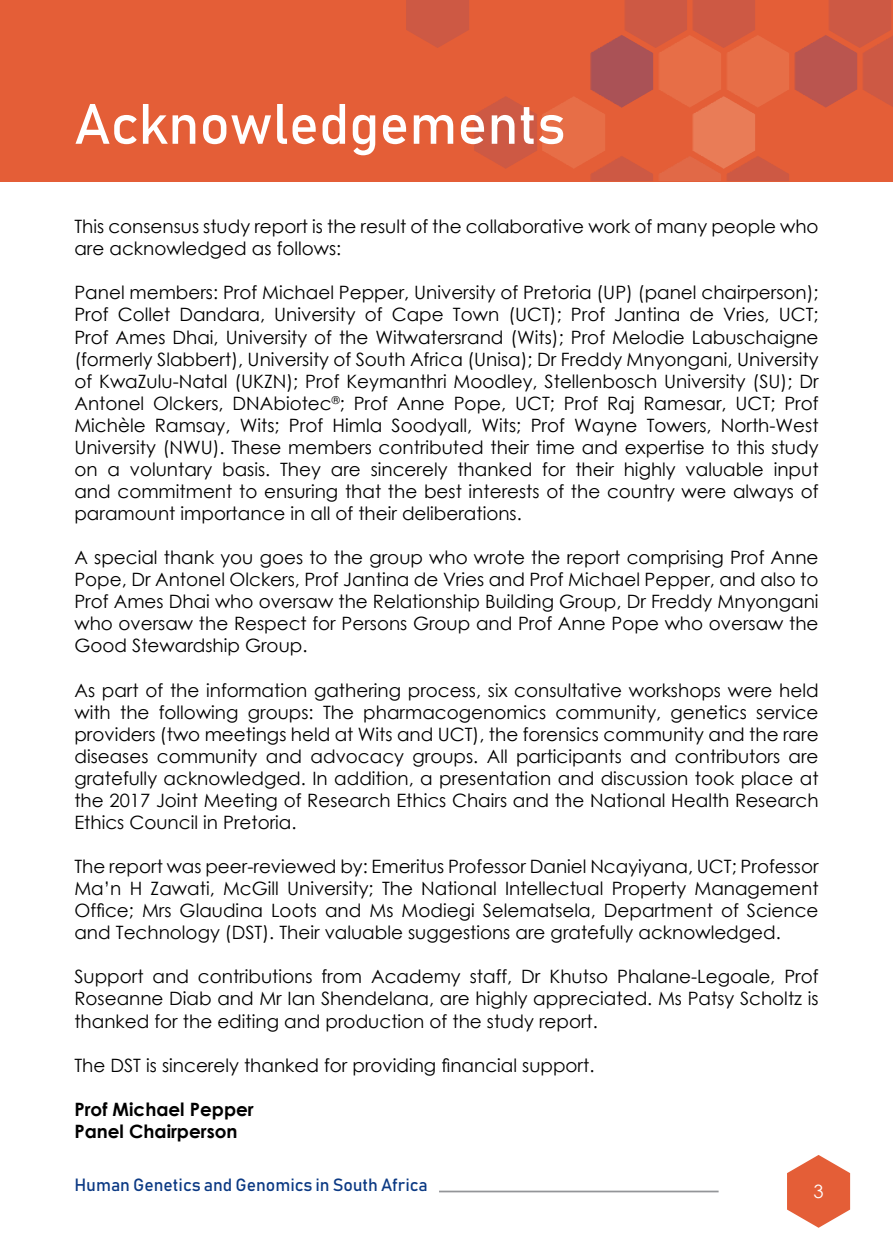
<style>
.page{position:relative;width:893px;height:1241px;background:#fff}
.page>*{position:absolute;margin:0;border:0;box-sizing:border-box;transform-origin:0 0}
.t1{font:56px "Bahnschrift";color:#fff}
.t2{font:18.38px/22.1px "Century Gothic";color:#000;text-align:justify}
.t3{font:700 18.38px/22.1px "Century Gothic";color:#000}
.t4{font:18.38px "Century Gothic";color:#fff}
.t5{font:17.5px "Bahnschrift";color:#0c3a84}
</style>
<div class="page">
<svg style="left:787px;top:1155px;width:63px;height:72px"></svg>
<hr style="left:439px;top:1190px;width:280px;height:2px;background:#939598">
<div style="left:0;top:0;width:893px;height:181px;background:#e45e37"></div>
<img style="left:863px;top:36px;width:30px;height:71px">
<img style="left:794px;top:35px;width:63px;height:73px">
<img style="left:828px;top:0;width:63px;height:48px">
<img style="left:727px;top:156px;width:62px;height:25px">
<img style="left:692px;top:96px;width:63px;height:73px">
<img style="left:590px;top:156px;width:63px;height:25px">
<img style="left:659px;top:155px;width:62px;height:26px">
<div style="left:625px;top:0;width:62px;height:48px;background:#cd5944"></div>
<img style="left:406px;top:0;width:63px;height:48px">
<img style="left:726px;top:35px;width:63px;height:73px">
<img style="left:693px;top:0;width:62px;height:48px">
<img style="left:590px;top:35px;width:63px;height:73px">
<img style="left:658px;top:35px;width:63px;height:73px">
<img style="left:474px;top:96px;width:63px;height:73px">
<img style="left:542px;top:96px;width:63px;height:73px">
<h1 class="t1" style="left:74px;top:89px;width:493px">Acknowledgements</h1>
<p class="t2" style="left:74px;top:215px;width:746px">This consensus study report is the result of the collaborative work of many people who are acknowledged as follows:</p>
<p class="t2" style="left:74px;top:281px;width:746px">Panel members: Prof Michael Pepper, University of Pretoria (UP) (panel chairperson); Prof Collet Dandara, University of Cape Town (UCT); Prof Jantina de Vries, UCT; Prof Ames Dhai, University of the Witwatersrand (Wits); Prof Melodie Labuschaigne (formerly Slabbert), University of South Africa (Unisa); Dr Freddy Mnyongani, University of KwaZulu-Natal (UKZN); Prof Keymanthri Moodley, Stellenbosch University (SU); Dr Antonel Olckers, DNAbiotec<sup>®</sup>; Prof Anne Pope, UCT; Prof Raj Ramesar, UCT; Prof Michèle Ramsay, Wits; Prof Himla Soodyall, Wits; Prof Wayne Towers, North-West University (NWU). These members contributed their time and expertise to this study on a voluntary basis. They are sincerely thanked for their highly valuable input and commitment to ensuring that the best interests of the country were always of paramount importance in all of their deliberations.</p>
<p class="t2" style="left:74px;top:546px;width:746px">A special thank you goes to the group who wrote the report comprising Prof Anne Pope, Dr Antonel Olckers, Prof Jantina de Vries and Prof Michael Pepper, and also to Prof Ames Dhai who oversaw the Relationship Building Group, Dr Freddy Mnyongani who oversaw the Respect for Persons Group and Prof Anne Pope who oversaw the Good Stewardship Group.</p>
<p class="t2" style="left:74px;top:678px;width:746px">As part of the information gathering process, six consultative workshops were held with the following groups: The pharmacogenomics community, genetics service providers (two meetings held at Wits and UCT), the forensics community and the rare diseases community and advocacy groups. All participants and contributors are gratefully acknowledged. In addition, a presentation and discussion took place at the 2017 Joint Meeting of Research Ethics Chairs and the National Health Research Ethics Council in Pretoria.</p>
<p class="t2" style="left:74px;top:855px;width:746px">The report was peer-reviewed by: Emeritus Professor Daniel Ncayiyana, UCT; Professor Ma’n H Zawati, McGill University; The National Intellectual Property Management Office; Mrs Glaudina Loots and Ms Modiegi Selematsela, Department of Science and Technology (DST). Their valuable suggestions are gratefully acknowledged.</p>
<p class="t2" style="left:74px;top:965px;width:746px">Support and contributions from Academy staff, Dr Khutso Phalane-Legoale, Prof Roseanne Diab and Mr Ian Shendelana, are highly appreciated. Ms Patsy Scholtz is thanked for the editing and production of the study report.</p>
<p class="t2" style="left:74px;top:1053px;width:522px">The DST is sincerely thanked for providing financial support.</p>
<p class="t3" style="left:74px;top:1097px;width:181px">Prof Michael Pepper<br>Panel Chairperson</p>
<p class="t5" style="left:74px;top:1173px;width:355px">Human Genetics and Genomics in South Africa</p>
<p class="t4" style="left:813px;top:1178px;width:12px">3</p>
</div>
